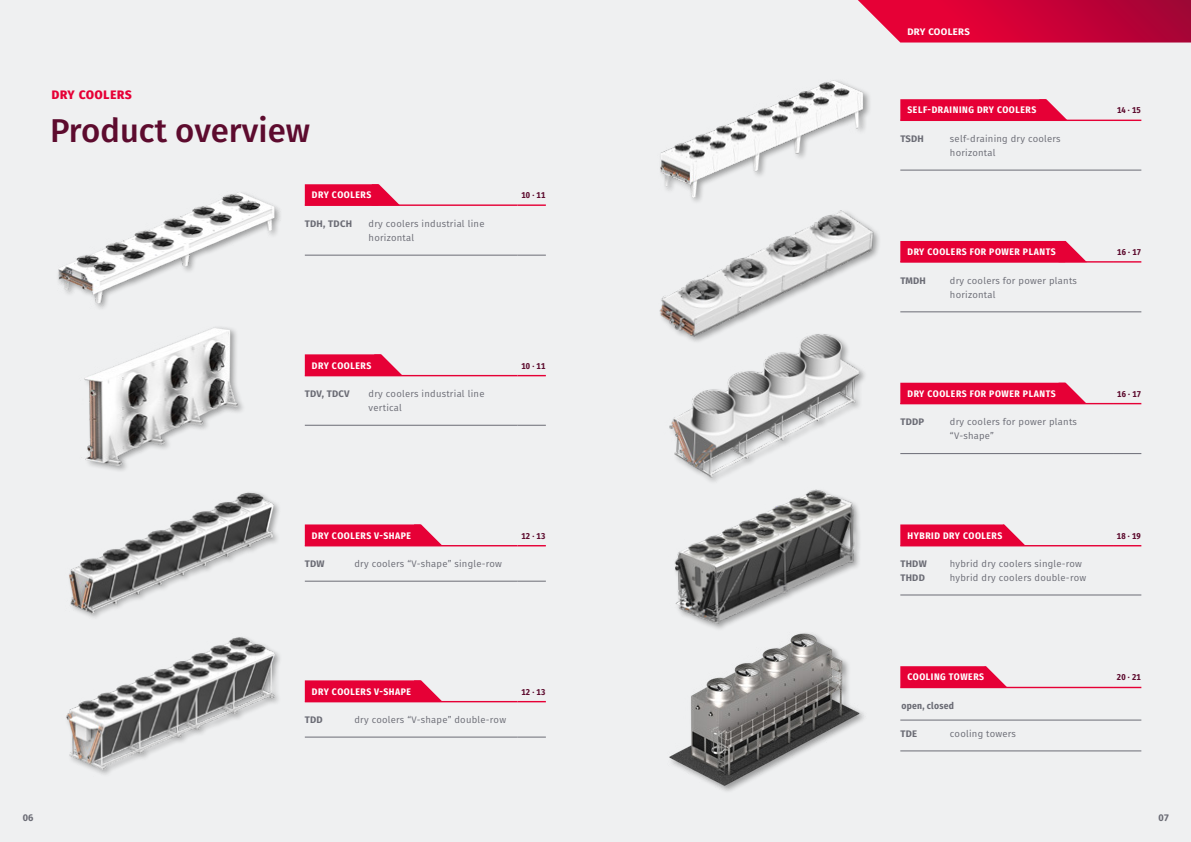
<style>
.page{position:relative;width:1191px;height:842px;background:#eff0f1}
.page>*{position:absolute;margin:0;border:0;box-sizing:border-box;transform-origin:0 0}
.t1{font:500 33px "Fira Sans";color:#5d0b2e}
.t2{font:700 15px "Fira Sans Condensed";letter-spacing:.025em;color:#e60036}
.t3{font:9.5px/14.2px "Fira Sans";letter-spacing:.025em;color:#6b6c75}
.t4{font:700 9.5px "Fira Sans Condensed";letter-spacing:.06em;color:#fff}
.t5{font:700 9.5px "Fira Sans";letter-spacing:.025em;color:#6b6c75}
.t6{font:700 9.5px "Fira Sans Condensed";letter-spacing:.08em;color:#fff}
.t7{font:700 9.5px "Fira Sans Condensed";letter-spacing:.025em;color:#6b6c75}
.t8{font:700 9.5px "Fira Sans";letter-spacing:.035em;color:#fff}
.t9{font:700 8.5px "Fira Sans Condensed";letter-spacing:.025em;color:#5d0b2e}
</style>
<div class="page">
<hr style="left:305px;top:204px;width:212px;height:2px;background:#e60036">
<hr style="left:517px;top:204px;width:29px;height:2px;background:#e60036">
<hr style="left:305px;top:255px;width:212px;height:1px;background:#6b6c75">
<svg style="left:517px;top:255px;width:29px;height:1px"></svg>
<div style="left:305px;top:184px;width:73px;height:22px;background:#e60036"></div>
<svg style="left:372px;top:184px;width:28px;height:22px"></svg>
<hr style="left:900px;top:170px;width:213px;height:1px;background:#6b6c75">
<svg style="left:1113px;top:170px;width:28px;height:1px"></svg>
<hr style="left:900px;top:120px;width:213px;height:1px;background:#e60036">
<svg style="left:1113px;top:120px;width:28px;height:1px"></svg>
<div style="left:900px;top:99px;width:145px;height:21px;background:#e60036"></div>
<svg style="left:1039px;top:99px;width:28px;height:21px"></svg>
<hr style="left:900px;top:311px;width:213px;height:1px;background:#6b6c75">
<svg style="left:1113px;top:311px;width:28px;height:1px"></svg>
<hr style="left:900px;top:261px;width:213px;height:2px;background:#e60036">
<hr style="left:1113px;top:261px;width:28px;height:2px;background:#e60036">
<div style="left:900px;top:241px;width:165px;height:21px;background:#e60036"></div>
<svg style="left:1065px;top:241px;width:22px;height:21px"></svg>
<hr style="left:900px;top:453px;width:213px;height:1px;background:#6b6c75">
<svg style="left:1113px;top:453px;width:28px;height:1px"></svg>
<hr style="left:900px;top:403px;width:213px;height:1px;background:#e60036">
<svg style="left:1113px;top:403px;width:28px;height:1px"></svg>
<div style="left:900px;top:383px;width:165px;height:21px;background:#e60036"></div>
<svg style="left:1065px;top:383px;width:22px;height:20px"></svg>
<hr style="left:305px;top:425px;width:212px;height:1px;background:#6b6c75">
<svg style="left:517px;top:425px;width:29px;height:1px"></svg>
<hr style="left:305px;top:375px;width:212px;height:1px;background:#e60036">
<svg style="left:517px;top:375px;width:29px;height:1px"></svg>
<div style="left:305px;top:354px;width:76px;height:22px;background:#e60036"></div>
<svg style="left:374px;top:354px;width:28px;height:21px"></svg>
<hr style="left:305px;top:581px;width:212px;height:1px;background:#6b6c75">
<svg style="left:517px;top:581px;width:29px;height:1px"></svg>
<hr style="left:305px;top:545px;width:212px;height:1px;background:#e60036">
<svg style="left:517px;top:545px;width:29px;height:1px"></svg>
<div style="left:305px;top:524px;width:115px;height:22px;background:#e60036"></div>
<svg style="left:414px;top:524px;width:28px;height:21px"></svg>
<hr style="left:305px;top:737px;width:212px;height:1px;background:#6b6c75">
<svg style="left:517px;top:737px;width:29px;height:1px"></svg>
<hr style="left:305px;top:701px;width:212px;height:1px;background:#e60036">
<svg style="left:517px;top:701px;width:29px;height:1px"></svg>
<div style="left:305px;top:680px;width:115px;height:22px;background:#e60036"></div>
<svg style="left:414px;top:680px;width:28px;height:21px"></svg>
<hr style="left:900px;top:595px;width:213px;height:1px;background:#6b6c75">
<svg style="left:1113px;top:595px;width:28px;height:1px"></svg>
<hr style="left:900px;top:545px;width:213px;height:1px;background:#e60036">
<svg style="left:1113px;top:545px;width:28px;height:1px"></svg>
<div style="left:900px;top:524px;width:103px;height:22px;background:#e60036"></div>
<svg style="left:1003px;top:524px;width:22px;height:21px"></svg>
<hr style="left:900px;top:750px;width:213px;height:1px;background:#6b6c75">
<svg style="left:1113px;top:750px;width:28px;height:1px"></svg>
<hr style="left:900px;top:720px;width:213px;height:1px;background:#6b6c75">
<svg style="left:1113px;top:720px;width:28px;height:1px"></svg>
<hr style="left:900px;top:687px;width:213px;height:1px;background:#e60036">
<svg style="left:1113px;top:687px;width:28px;height:1px"></svg>
<div style="left:900px;top:666px;width:85px;height:21px;background:#e60036"></div>
<svg style="left:984px;top:666px;width:23px;height:21px"></svg>
<img style="left:669px;top:646px;width:195px;height:145px">
<img style="left:659px;top:210px;width:220px;height:112px">
<img style="left:660px;top:80px;width:210px;height:122px">
<img style="left:58px;top:192px;width:222px;height:117px">
<img style="left:84px;top:327px;width:159px;height:141px">
<img style="left:66px;top:639px;width:214px;height:136px">
<img style="left:69px;top:468px;width:210px;height:171px">
<img style="left:666px;top:322px;width:242px;height:148px">
<img style="left:674px;top:470px;width:186px;height:176px">
<svg style="left:858px;top:0;width:333px;height:43px;background:#cf1344"></svg>
<h2 class="t2" style="left:51px;top:81px;width:67px">Dry coolers</h2>
<h1 class="t1" style="left:50px;top:104px;width:261px">Product overview</h1>
<p class="t4" style="left:312px;top:187px;width:60px">DRY COOLERS</p>
<p class="t9" style="left:521px;top:188px;width:25px">10 · 11</p>
<p class="t5" style="left:305px;top:215px;width:49px">TDH, TDCH</p>
<p class="t3" style="left:369px;top:216px;width:117px">dry coolers industrial line horizontal</p>
<p class="t4" style="left:312px;top:357px;width:60px">DRY COOLERS</p>
<p class="t9" style="left:521px;top:358px;width:25px">10 · 11</p>
<p class="t5" style="left:305px;top:386px;width:46px">TDV, TDCV</p>
<p class="t3" style="left:369px;top:386px;width:117px">dry coolers industrial line vertical</p>
<p class="t6" style="left:312px;top:527px;width:101px">DRY COOLERS V-SHAPE</p>
<p class="t9" style="left:521px;top:529px;width:25px">12 · 13</p>
<p class="t5" style="left:305px;top:556px;width:21px">TDW</p>
<p class="t3" style="left:354px;top:556px;width:149px">dry coolers “V-shape” single-row</p>
<p class="t6" style="left:312px;top:683px;width:101px">DRY COOLERS V-SHAPE</p>
<p class="t9" style="left:521px;top:684px;width:25px">12 · 13</p>
<p class="t5" style="left:305px;top:712px;width:19px">TDD</p>
<p class="t3" style="left:354px;top:712px;width:153px">dry coolers “V-shape” double-row</p>
<p class="t8" style="left:907px;top:24px;width:64px">DRY COOLERS</p>
<p class="t4" style="left:907px;top:102px;width:130px">SELF-DRAINING DRY COOLERS</p>
<p class="t9" style="left:1117px;top:103px;width:25px">14 · 15</p>
<p class="t5" style="left:900px;top:130px;width:25px">TSDH</p>
<p class="t3" style="left:950px;top:131px;width:112px">self-draining dry coolers horizontal</p>
<p class="t4" style="left:907px;top:244px;width:149px">DRY COOLERS FOR POWER PLANTS</p>
<p class="t9" style="left:1117px;top:245px;width:25px">16 · 17</p>
<p class="t5" style="left:900px;top:272px;width:27px">TMDH</p>
<p class="t3" style="left:950px;top:273px;width:129px">dry coolers for power plants horizontal</p>
<p class="t4" style="left:907px;top:386px;width:149px">DRY COOLERS FOR POWER PLANTS</p>
<p class="t9" style="left:1117px;top:387px;width:25px">16 · 17</p>
<p class="t5" style="left:900px;top:414px;width:25px">TDDP</p>
<p class="t3" style="left:950px;top:415px;width:129px">dry coolers for power plants “V-shape”</p>
<p class="t4" style="left:907px;top:527px;width:96px">HYBRID DRY COOLERS</p>
<p class="t9" style="left:1117px;top:529px;width:25px">18 · 19</p>
<p class="t5" style="left:900px;top:556px;width:28px">THDW</p>
<p class="t3" style="left:950px;top:556px;width:134px">hybrid dry coolers single-row</p>
<p class="t5" style="left:900px;top:570px;width:26px">THDD</p>
<p class="t3" style="left:950px;top:570px;width:138px">hybrid dry coolers double-row</p>
<p class="t4" style="left:907px;top:669px;width:78px">COOLING TOWERS</p>
<p class="t9" style="left:1117px;top:670px;width:25px">20 · 21</p>
<p class="t7" style="left:901px;top:697px;width:54px">open, closed</p>
<p class="t5" style="left:900px;top:726px;width:18px">TDE</p>
<p class="t3" style="left:950px;top:726px;width:68px">cooling towers</p>
<p class="t5" style="left:23px;top:809px;width:12px">06</p>
<p class="t5" style="left:1158px;top:809px;width:12px">07</p>
</div>
